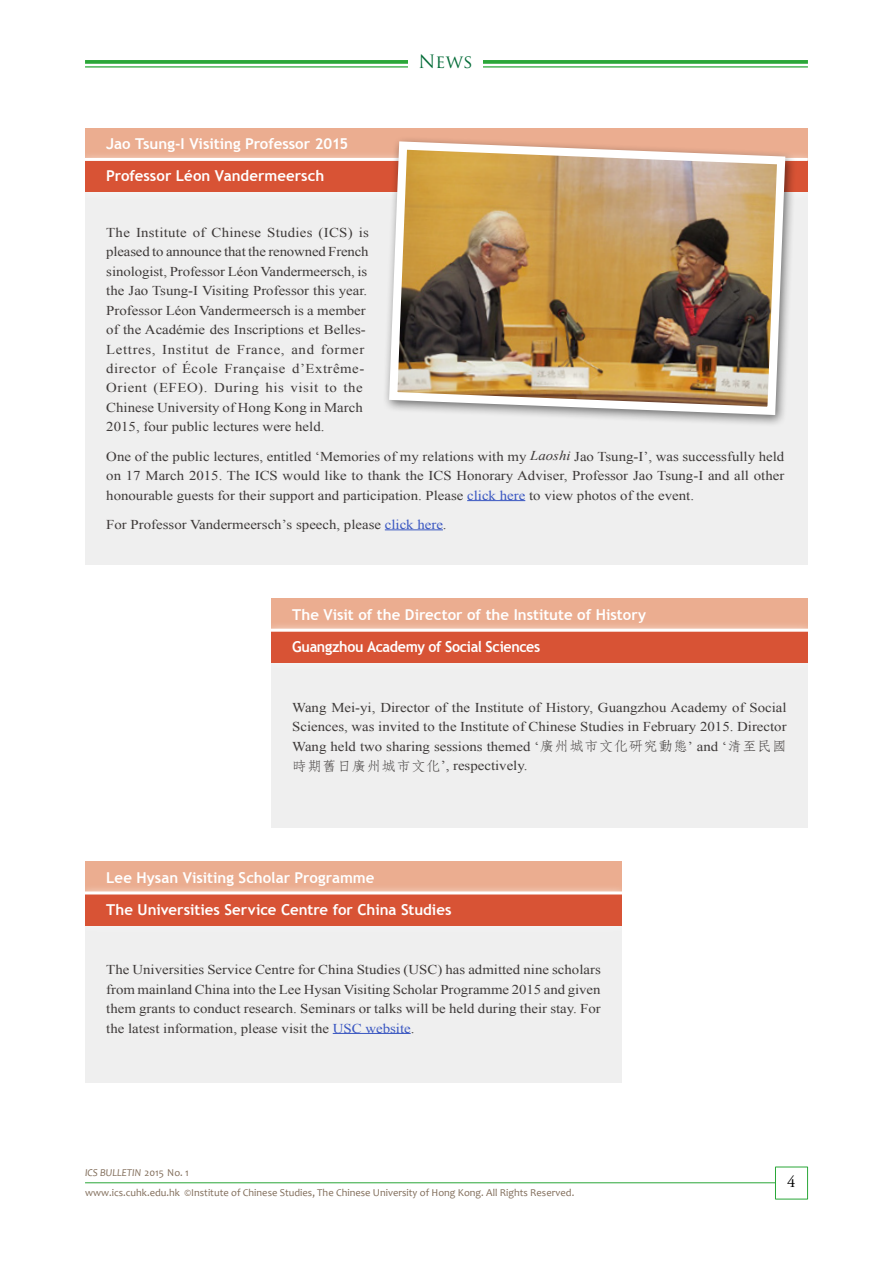
<style>
.page{position:relative;width:893px;height:1263px;background:#fff}
.page>*{position:absolute;margin:0;border:0;box-sizing:border-box;transform-origin:0 0}
.t1{font:18px "Trajan Pro";color:#046c38}
.t2{font:16.5px "Adobe Garamond Pro";color:#000}
.t3{font:700 15px/32.2px "Trebuchet MS";color:#fff}
.t4{font:13.5px/19.5px "Times New Roman";color:#3e3a39;text-align:justify;scale:1.1 1}
.t5{font:10.5px "Candara";color:#816d5a}
.t6{font:italic 10.5px "Candara";color:#816d5a}
.s1{font-style:italic}
.s2{color:#3956c1}
.s3{font-family:"DF Fang Song W4 WINP BF"}
.s4{font-style:normal}
</style>
<div class="page">
<div style="left:775px;top:1166px;width:33px;height:33px;background:#fff;border:1px solid #2aa738"></div>
<hr style="left:85px;top:1182px;width:690px;height:1px;background:#2aa738">
<svg style="left:85px;top:60px;width:723px;height:4px;background:#36ac44"></svg>
<hr style="left:85px;top:66px;width:723px;height:2px;background:#2aa738">
<div style="left:408px;top:53px;width:75px;height:28px;background:#fff"></div>
<div style="left:271px;top:662px;width:537px;height:165px;background:#efefef"></div>
<div style="left:85px;top:191px;width:722px;height:373px;background:#efefef"></div>
<hr style="left:467px;top:500px;width:58px;height:1px;background:#3956c1">
<hr style="left:385px;top:529px;width:58px;height:1px;background:#3956c1">
<div style="left:85px;top:128px;width:722px;height:31px;background:#ebad90"></div>
<div style="left:75px;top:151px;width:742px;height:50px;background:#fff;opacity:.75"></div>
<div style="left:85px;top:160px;width:722px;height:32px;background:#d85335"></div>
<hr style="left:85px;top:158px;width:723px;height:3px;background:#fff">
<div style="left:382px;top:136px;width:415px;height:292px;background:#000;opacity:.55"></div>
<img style="left:385px;top:137px;width:404px;height:282px">
<div style="left:85px;top:924px;width:537px;height:159px;background:#efefef"></div>
<hr style="left:333px;top:1033px;width:78px;height:1px;background:#3956c1">
<div style="left:85px;top:861px;width:537px;height:32px;background:#ebad90"></div>
<div style="left:75px;top:884px;width:557px;height:51px;background:#fff;opacity:.75"></div>
<div style="left:85px;top:894px;width:537px;height:31px;background:#d85335"></div>
<hr style="left:85px;top:891px;width:537px;height:3px;background:#fff">
<div style="left:271px;top:599px;width:537px;height:31px;background:#ebad90"></div>
<div style="left:261px;top:621px;width:557px;height:51px;background:#fff;opacity:.75"></div>
<div style="left:271px;top:631px;width:537px;height:31px;background:#d85335"></div>
<hr style="left:271px;top:629px;width:537px;height:3px;background:#fff">
<p class="t3" style="left:106px;top:128px;width:243px">Jao Tsung-I Visiting Professor 2015<br>Professor Léon Vandermeersch</p>
<h1 class="t1" style="left:418px;top:50px;width:56px">News</h1>
<p class="t4" style="left:106px;top:222px;width:240px;text-align:left">The Institute of Chinese Studies (ICS) is pleased to announce that the renowned French sinologist, Professor Léon Vandermeersch, is the Jao Tsung-I Visiting Professor this year.<br>Professor Léon Vandermeersch is a member of the Académie des Inscriptions et Belles-Lettres, Institut de France, and former director of École Française d’Extrême-Orient (EFEO). During his visit to the Chinese University of Hong Kong in March 2015, four public lectures were held.</p>
<p class="t4" style="left:106px;top:446px;width:618px">One of the public lectures, entitled ‘Memories of my relations with my <span class="s1">Laoshi</span> Jao Tsung-I’, was successfully held on 17 March 2015. The ICS would like to thank the ICS Honorary Adviser, Professor Jao Tsung-I and all other honourable guests for their support and participation. Please <span class="s2">click here</span> to view photos of the event.</p>
<p class="t4" style="left:106px;top:514px;width:311px">For Professor Vandermeersch’s speech, please <span class="s2">click here</span>.</p>
<p class="t3" style="left:292px;top:598px;width:356px">The Visit of the Director of the Institute of History<br>Guangzhou Academy of Social Sciences</p>
<p class="t4" style="left:292px;top:697px;width:451px">Wang Mei-yi, Director of the Institute of History, Guangzhou Academy of Social Sciences, was invited to the Institute of Chinese Studies in February 2015. Director Wang held two sharing sessions themed ‘<span class="s3">廣州城市文化研究動態</span>’ and ‘<span class="s3">清至民國時期舊日廣州城市文化</span>’, respectively.</p>
<p class="t3" style="left:106px;top:861px;width:347px">Lee Hysan Visiting Scholar Programme<br>The Universities Service Centre for China Studies</p>
<p class="t4" style="left:106px;top:960px;width:451px">The Universities Service Centre for China Studies (USC) has admitted nine scholars from mainland China into the Lee Hysan Visiting Scholar Programme 2015 and given them grants to conduct research. Seminars or talks will be held during their stay. For the latest information, please visit the <span class="s2">USC website</span>.</p>
<p class="t6" style="left:85px;top:1166px;width:105px">ICS BULLETIN <span class="s4">2015 No. 1</span></p>
<p class="t5" style="left:85px;top:1186px;width:491px">www.ics.cuhk.edu.hk ©Institute of Chinese Studies, The Chinese University of Hong Kong. All Rights Reserved.</p>
<p class="t2" style="left:787px;top:1172px;width:10px">4</p>
</div>
